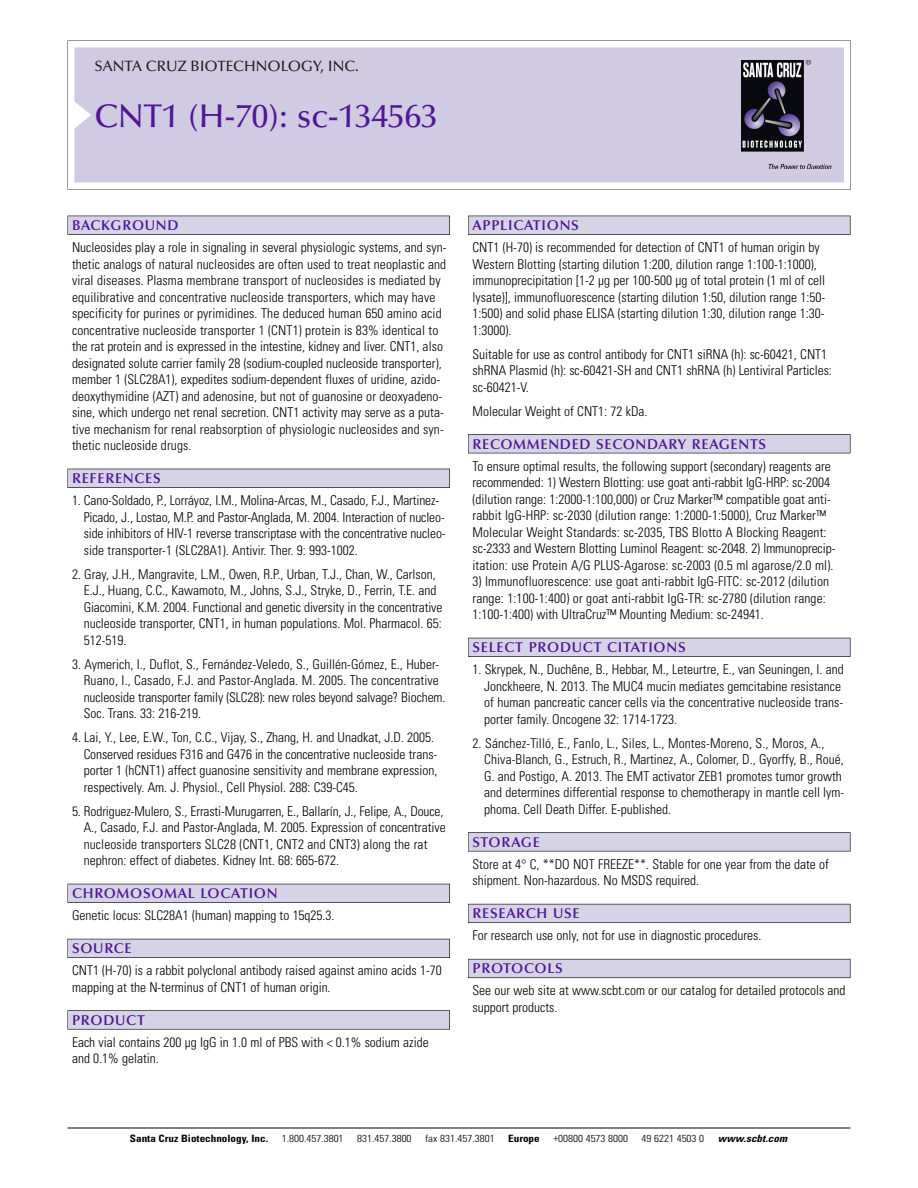
<style>
.page{position:relative;width:918px;height:1188px;background:#fff}
.page>*{position:absolute;margin:0;border:0;box-sizing:border-box;transform-origin:0 0}
.t1{font:500 33px "Optima";color:#511695}
.t2{font:500 15px "Optima";color:#231f20}
.t3{font:600 14.25px "Optima";letter-spacing:.05em;color:#511695}
.t4{font:300 condensed 13.5px/16.5px "Univers";color:#000}
.t5{font:300 condensed 10.2px "Univers";color:#000;scale:1.1 1}
.t6{font:700 condensed 10.2px "Univers";color:#000;scale:1.1 1}
.t7{font:italic 700 condensed 10.2px "Univers";letter-spacing:.005em;color:#000;scale:1.1 1}
</style>
<div class="page">
<svg style="left:68px;top:40px;width:783px;height:149px"></svg>
<div style="left:74px;top:47px;width:770px;height:135px;background:#d1cae3"></div>
<img style="left:741px;top:60px;width:90px;height:108px">
<div style="left:68px;top:216px;width:382px;height:19px;background:#525155"></div>
<div style="left:68px;top:216px;width:381px;height:18px;background:#d7d3e7"></div>
<div style="left:68px;top:469px;width:382px;height:19px;background:#515055"></div>
<div style="left:68px;top:469px;width:381px;height:18px;background:#d7d3e7"></div>
<div style="left:68px;top:884px;width:382px;height:19px;background:#525158"></div>
<div style="left:68px;top:884px;width:381px;height:18px;background:#d7d3e7"></div>
<div style="left:68px;top:939px;width:382px;height:19px;background:#54535a"></div>
<div style="left:68px;top:939px;width:381px;height:18px;background:#d7d3e7"></div>
<svg style="left:68px;top:1010px;width:382px;height:20px"></svg>
<div style="left:68px;top:1011px;width:381px;height:18px;background:#d7d3e7"></div>
<div style="left:468px;top:216px;width:382px;height:19px;background:#525155"></div>
<div style="left:468px;top:216px;width:382px;height:18px;background:#d7d3e7"></div>
<div style="left:468px;top:434px;width:382px;height:19px;background:#525155"></div>
<div style="left:468px;top:435px;width:382px;height:18px;background:#d7d3e7"></div>
<div style="left:468px;top:638px;width:382px;height:19px;background:#525158"></div>
<div style="left:468px;top:638px;width:382px;height:18px;background:#d7d3e7"></div>
<div style="left:468px;top:832px;width:382px;height:19px;background:#575759"></div>
<div style="left:468px;top:833px;width:382px;height:18px;background:#d7d3e7"></div>
<div style="left:468px;top:904px;width:382px;height:19px;background:#5b5a62"></div>
<div style="left:468px;top:904px;width:382px;height:18px;background:#d7d3e7"></div>
<div style="left:468px;top:959px;width:382px;height:19px;background:#66646e"></div>
<div style="left:468px;top:959px;width:382px;height:18px;background:#d7d3e7"></div>
<hr style="left:68px;top:1128px;width:782px;height:1px;background:#000">
<p class="t2" style="left:94px;top:61px;width:266px">SANTA CRUZ BIOTECHNOLOGY, INC.</p>
<h1 class="t1" style="left:94px;top:103px;width:345px">CNT1 (H-70): sc-134563</h1>
<p class="t3" style="left:72px;top:219px;width:108px">BACKGROUND</p>
<p class="t4" style="left:72px;top:240px;width:376px">Nucleosides play a role in signaling in several physiologic systems, and syn&shy;thetic analogs of natural nucleosides are often used to treat neoplastic and viral diseases. Plasma membrane transport of nucleosides is mediated by equilibrative and concentrative nucleoside transporters, which may have specificity for purines or pyrimidines. The deduced human 650 amino acid concentrative nucleoside transporter 1 (CNT1) protein is 83% identical to the rat protein and is expressed in the intestine, kidney and liver. CNT1, also designated solute carrier family 28 (sodium-coupled nucleoside transporter), member 1 (SLC28A1), expedites sodium-dependent fluxes of uridine, azido&shy;deoxythymidine (AZT) and adenosine, but not of guanosine or deoxyadeno&shy;sine, which undergo net renal secretion. CNT1 activity may serve as a puta&shy;tive mechanism for renal reabsorption of physiologic nucleosides and syn&shy;thetic nucleoside drugs.</p>
<p class="t3" style="left:72px;top:473px;width:90px">REFERENCES</p>
<p class="t4" style="left:84px;top:493px;width:363px;text-indent:-12px">1. Cano-Soldado, P., Lorráyoz, I.M., Molina-Arcas, M., Casado, F.J., Martinez-Picado, J., Lostao, M.P. and Pastor-Anglada, M. 2004. Interaction of nucleo&shy;side inhibitors of HIV-1 reverse transcriptase with the concentrative nucleo&shy;side transporter-1 (SLC28A1). Antivir. Ther. 9: 993-1002.</p>
<p class="t4" style="left:84px;top:567px;width:360px;text-indent:-12px">2. Gray, J.H., Mangravite, L.M., Owen, R.P., Urban, T.J., Chan, W., Carlson, E.J., Huang, C.C., Kawamoto, M., Johns, S.J., Stryke, D., Ferrin, T.E. and Giacomini, K.M. 2004. Functional and genetic diversity in the concentrative nucleoside transporter, CNT1, in human populations. Mol. Pharmacol. 65:<br>512-519.</p>
<p class="t4" style="left:84px;top:657px;width:363px;text-indent:-12px">3. Aymerich, I., Duflot, S., Fernández-Veledo, S., Guillén-Gómez, E., Huber-Ruano, I., Casado, F.J. and Pastor-Anglada. M. 2005. The concentrative nucleoside transporter family (SLC28): new roles beyond salvage? Biochem.<br>Soc. Trans. 33: 216-219.</p>
<p class="t4" style="left:84px;top:730px;width:355px;text-indent:-12px">4. Lai, Y., Lee, E.W., Ton, C.C., Vijay, S., Zhang, H. and Unadkat, J.D. 2005.<br>Conserved residues F316 and G476 in the concentrative nucleoside trans&shy;porter 1 (hCNT1) affect guanosine sensitivity and membrane expression, respectively. Am. J. Physiol., Cell Physiol. 288: C39-C45.</p>
<p class="t4" style="left:84px;top:804px;width:364px;text-indent:-12px">5. Rodriguez-Mulero, S., Errasti-Murugarren, E., Ballarín, J., Felipe, A., Douce, A., Casado, F.J. and Pastor-Anglada, M. 2005. Expression of concentrative nucleoside transporters SLC28 (CNT1, CNT2 and CNT3) along the rat nephron: effect of diabetes. Kidney Int. 68: 665-672.</p>
<p class="t3" style="left:72px;top:888px;width:207px">CHROMOSOMAL LOCATION</p>
<p class="t4" style="left:72px;top:908px;width:264px">Genetic locus: SLC28A1 (human) mapping to 15q25.3.</p>
<p class="t3" style="left:72px;top:943px;width:61px">SOURCE</p>
<p class="t4" style="left:72px;top:963px;width:371px">CNT1 (H-70) is a rabbit polyclonal antibody raised against amino acids 1-70 mapping at the N-terminus of CNT1 of human origin.</p>
<p class="t3" style="left:72px;top:1014px;width:74px">PRODUCT</p>
<p class="t4" style="left:72px;top:1035px;width:358px">Each vial contains 200 µg IgG in 1.0 ml of PBS with &lt; 0.1% sodium azide and 0.1% gelatin.</p>
<p class="t3" style="left:473px;top:219px;width:108px">APPLICATIONS</p>
<p class="t4" style="left:473px;top:240px;width:354px">CNT1 (H-70) is recommended for detection of CNT1 of human origin by Western Blotting (starting dilution 1:200, dilution range 1:100-1:1000), immunoprecipitation [1-2 µg per 100-500 µg of total protein (1 ml of cell lysate)], immunofluorescence (starting dilution 1:50, dilution range 1:50- 1:500) and solid phase ELISA (starting dilution 1:30, dilution range 1:30- 1:3000).</p>
<p class="t4" style="left:473px;top:347px;width:361px">Suitable for use as control antibody for CNT1 siRNA (h): sc-60421, CNT1 shRNA Plasmid (h): sc-60421-SH and CNT1 shRNA (h) Lentiviral Particles: sc-60421-V.</p>
<p class="t4" style="left:473px;top:404px;width:177px">Molecular Weight of CNT1: 72 kDa.</p>
<p class="t3" style="left:473px;top:438px;width:295px">RECOMMENDED SECONDARY REAGENTS</p>
<p class="t4" style="left:473px;top:459px;width:364px">To ensure optimal results, the following support (secondary) reagents are recommended: 1) Western Blotting: use goat anti-rabbit IgG-HRP: sc-2004 (dilution range: 1:2000-1:100,000) or Cruz Marker™ compatible goat anti&shy;rabbit IgG-HRP: sc-2030 (dilution range: 1:2000-1:5000), Cruz Marker™ Molecular Weight Standards: sc-2035, TBS Blotto A Blocking Reagent: sc-2333 and Western Blotting Luminol Reagent: sc-2048. 2) Immunoprecip&shy;itation: use Protein A/G PLUS-Agarose: sc-2003 (0.5 ml agarose/2.0 ml).</p>
<p class="t4" style="left:473px;top:574px;width:358px">3) Immunofluorescence: use goat anti-rabbit IgG-FITC: sc-2012 (dilution range: 1:100-1:400) or goat anti-rabbit IgG-TR: sc-2780 (dilution range:<br>1:100-1:400) with UltraCruz™ Mounting Medium: sc-24941.</p>
<p class="t3" style="left:473px;top:642px;width:215px">SELECT PRODUCT CITATIONS</p>
<p class="t4" style="left:484px;top:662px;width:361px;text-indent:-12px">1. Skrypek, N., Duchêne, B., Hebbar, M., Leteurtre, E., van Seuningen, I. and Jonckheere, N. 2013. The MUC4 mucin mediates gemcitabine resistance of human pancreatic cancer cells via the concentrative nucleoside trans&shy;porter family. Oncogene 32: 1714-1723.</p>
<p class="t4" style="left:484px;top:736px;width:362px;text-indent:-12px">2. Sánchez-Tilló, E., Fanlo, L., Siles, L., Montes-Moreno, S., Moros, A., Chiva-Blanch, G., Estruch, R., Martinez, A., Colomer, D., Gyorffy, B., Roué, G. and Postigo, A. 2013. The EMT activator ZEB1 promotes tumor growth and determines differential response to chemotherapy in mantle cell lym&shy;phoma. Cell Death Differ. E-published.</p>
<p class="t3" style="left:473px;top:836px;width:69px">STORAGE</p>
<p class="t4" style="left:473px;top:857px;width:358px">Store at 4° C, **DO NOT FREEZE**. Stable for one year from the date of shipment. Non-hazardous. No MSDS required.</p>
<p class="t3" style="left:473px;top:908px;width:109px">RESEARCH USE</p>
<p class="t4" style="left:473px;top:928px;width:290px">For research use only, not for use in diagnostic procedures.</p>
<p class="t3" style="left:473px;top:963px;width:92px">PROTOCOLS</p>
<p class="t4" style="left:473px;top:983px;width:375px">See our web site at www.scbt.com or our catalog for detailed protocols and support products.</p>
<p class="t6" style="left:130px;top:1135px;width:127px">Santa Cruz Biotechnology, Inc.</p>
<p class="t5" style="left:282px;top:1135px;width:58px">1.800.457.3801</p>
<p class="t5" style="left:357px;top:1135px;width:51px">831.457.3800</p>
<p class="t5" style="left:425px;top:1135px;width:65px">fax 831.457.3801</p>
<p class="t6" style="left:508px;top:1135px;width:30px">Europe</p>
<p class="t5" style="left:553px;top:1135px;width:69px">+00800 4573 8000</p>
<p class="t5" style="left:642px;top:1135px;width:58px">49 6221 4503 0</p>
<p class="t7" style="left:718px;top:1135px;width:64px">www.scbt.com</p>
</div>
